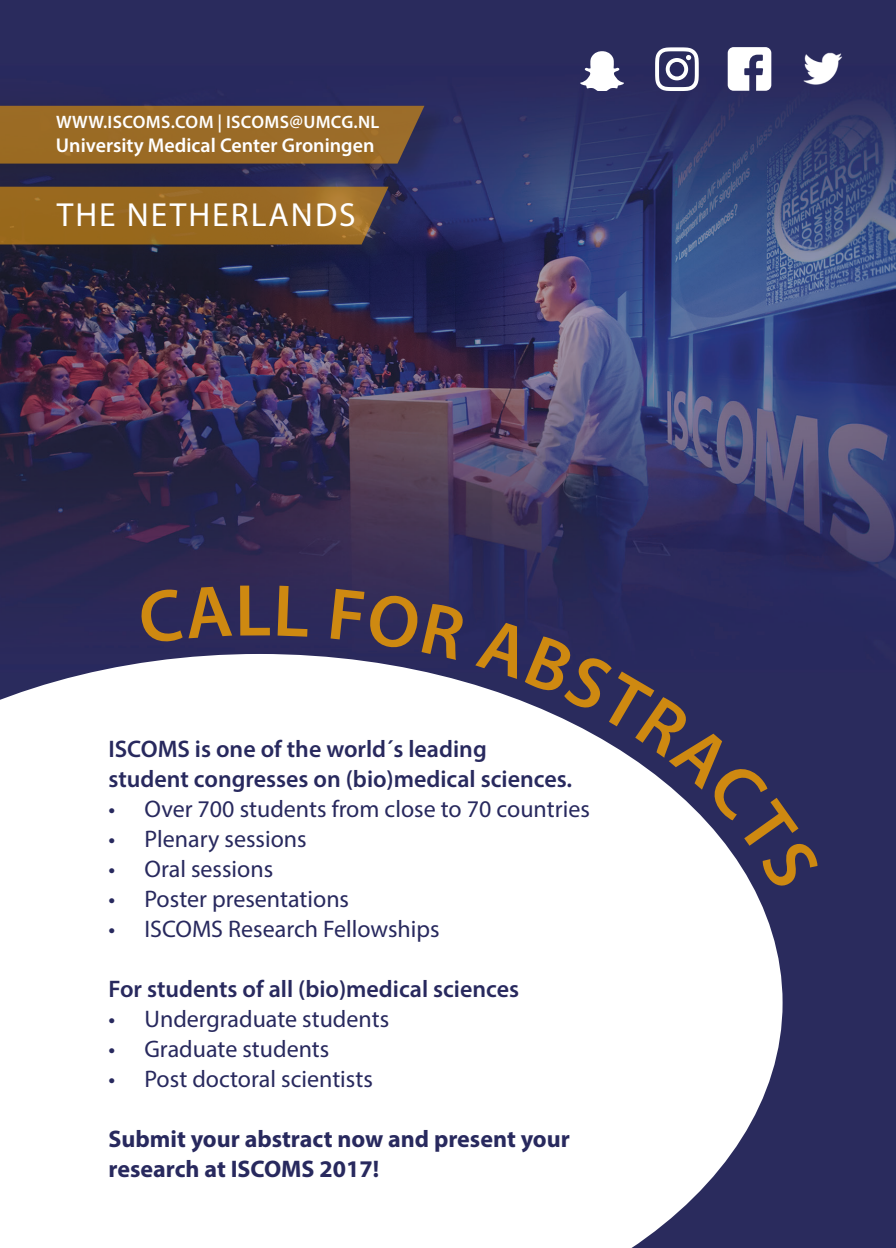
<style>
.page{position:relative;width:896px;height:1248px;background:#fff}
.page>*{position:absolute;margin:0;border:0;box-sizing:border-box;transform-origin:0 0}
.t1{font:600 74px "Myriad Pro";color:#ce8911}
.t2{font:33.4px "Myriad Pro";letter-spacing:.06em;color:#fff}
.t3{font:24px "Myriad Pro";color:#28295e}
.t4{font:600 24px/30px "Myriad Pro";color:#28295e}
.t5{font:700 24px/30px "Myriad Pro";color:#28295e}
.t6{font:600 20px "Myriad Pro";color:#fff}
.t7{font:600 18px "Myriad Pro";letter-spacing:.02em;color:#fff}
</style>
<div class="page">
<img style="left:0;top:0;width:896px;height:1247px">
<svg style="left:0;top:654px;width:782px;height:593px"></svg>
<div style="left:0;top:104px;width:452px;height:79px;background:#231f20;opacity:.36"></div>
<div style="left:0;top:106px;width:424px;height:57px;background:#9b6b27"></div>
<svg style="left:655px;top:47px;width:44px;height:44px"></svg>
<svg style="left:580px;top:51px;width:44px;height:40px"></svg>
<svg style="left:728px;top:47px;width:43px;height:44px"></svg>
<img style="left:800px;top:46px;width:45px;height:45px">
<div style="left:0;top:185px;width:416px;height:79px;background:#231f20;opacity:.36"></div>
<svg style="left:0;top:187px;width:388px;height:57px;background:#966822"></svg>
<div style="left:139px;top:585px;width:93px;height:59px;background:#2c2859"></div>
<div style="left:278px;top:585px;width:31px;height:51px;background:#2c2959"></div>
<div style="left:330px;top:588px;width:137px;height:72px;background:#2d2a5b"></div>
<svg style="left:475px;top:618px;width:345px;height:272px"></svg>
<p class="t7" style="left:56px;top:111px;width:325px">WWW.ISCOMS.COM | ISCOMS@UMCG.NL</p>
<p class="t6" style="left:56px;top:133px;width:320px">University Medical Center Groningen</p>
<h2 class="t2" style="left:57px;top:195px;width:300px">THE NETHERLANDS</h2>
<h1 class="t1" style="left:235px;top:563px;width:38px">L</h1>
<p class="t4" style="left:108px;top:733px;width:465px">ISCOMS is one of the world´s leading student congresses on (bio)medical sciences.</p>
<p class="t3" style="left:108px;top:794px;width:483px">• Over 700 students from close to 70 countries</p>
<p class="t3" style="left:108px;top:824px;width:200px">• Plenary sessions</p>
<p class="t3" style="left:108px;top:854px;width:166px">• Oral sessions</p>
<p class="t3" style="left:108px;top:884px;width:242px">• Poster presentations</p>
<p class="t3" style="left:108px;top:914px;width:333px">• ISCOMS Research Fellowships</p>
<p class="t4" style="left:108px;top:973px;width:412px">For students of all (bio)medical sciences</p>
<p class="t3" style="left:108px;top:1004px;width:282px">• Undergraduate students</p>
<p class="t3" style="left:108px;top:1034px;width:222px">• Graduate students</p>
<p class="t3" style="left:108px;top:1064px;width:266px">• Post doctoral scientists</p>
<p class="t5" style="left:108px;top:1123px;width:463px">Submit your abstract now and present your research at ISCOMS 2017!</p>
</div>
